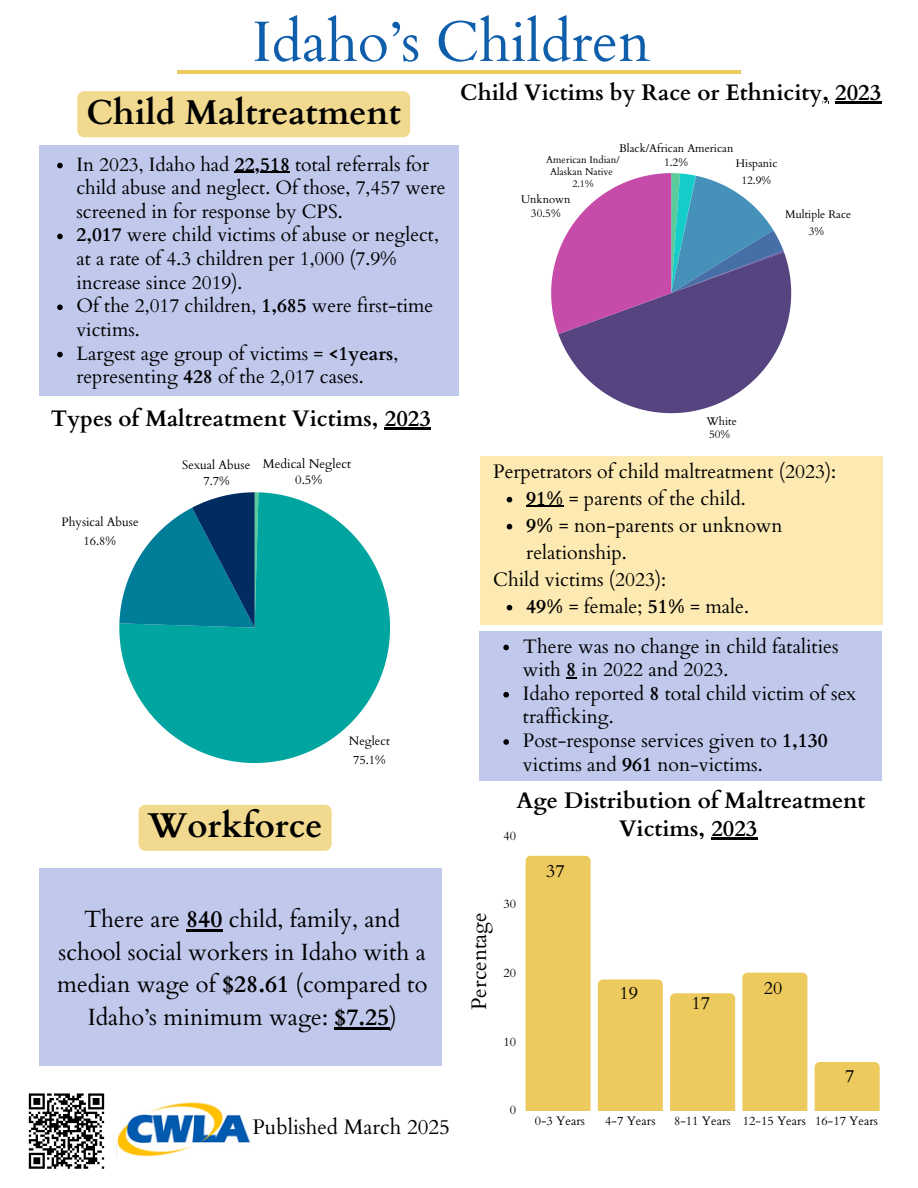
<style>
.page{position:relative;width:918px;height:1188px;background:#fff}
.page>*{position:absolute;margin:0;border:0;box-sizing:border-box;transform-origin:0 0}
.t1{font:57px "Cardo";color:#0f5eac}
.t2{font:700 34.5px "Cardo";color:#000}
.t3{font:23.55px/32.7px "Cardo";color:#000;text-align:center}
.t4{font:700 22.5px/28.2px "Cardo";color:#000;text-align:center}
.t5{font:21px "Cardo";color:#000}
.t6{font:19.5px/23.7px "Cardo";color:#000}
.t7{font:19.35px/23.7px "Cardo";color:#000}
.t8{font:18px "Cardo";color:#000}
.t9{font:12.75px/15.6px "Cardo";color:#000;text-align:center}
.t10{font:12.3px/19px "Cardo";color:#000;text-align:center}
.t11{font:11.25px/13.5px "Cardo";color:#000;text-align:center}
.t12{font:9.9px "Cardo";color:#000}
.s1{font-weight:700}
</style>
<div class="page">
<div style="left:40px;top:145px;width:419px;height:251px;background:#c0c8ec"></div>
<svg style="left:551px;top:173px;width:240px;height:240px"></svg>
<svg style="left:119px;top:492px;width:271px;height:271px;fill:#00a59f"></svg>
<svg style="left:119px;top:492px;width:140px;height:136px"></svg>
<hr style="left:177px;top:70px;width:564px;height:3px;background:#ecca5d">
<img style="left:117px;top:1102px;width:134px;height:55px">
<svg style="left:57px;top:163px;width:6px;height:5px"></svg>
<hr style="left:235px;top:172px;width:55px;height:1px;background:#000">
<svg style="left:57px;top:234px;width:6px;height:5px"></svg>
<svg style="left:57px;top:304px;width:6px;height:6px"></svg>
<svg style="left:57px;top:352px;width:6px;height:5px"></svg>
<hr style="left:385px;top:428px;width:46px;height:2px;background:#000">
<hr style="left:835px;top:102px;width:46px;height:2px;background:#000">
<div style="left:77px;top:91px;width:333px;height:46px;background:#f1da8f;border-radius:7px"></div>
<div style="left:481px;top:457px;width:402px;height:168px;background:#fdeab2"></div>
<svg style="left:507px;top:497px;width:5px;height:5px"></svg>
<hr style="left:526px;top:506px;width:38px;height:1px;background:#000">
<svg style="left:507px;top:524px;width:5px;height:5px"></svg>
<svg style="left:507px;top:605px;width:5px;height:5px"></svg>
<div style="left:479px;top:632px;width:402px;height:149px;background:#c0c8ec"></div>
<svg style="left:503px;top:645px;width:6px;height:5px"></svg>
<svg style="left:503px;top:692px;width:6px;height:6px"></svg>
<svg style="left:503px;top:739px;width:6px;height:6px"></svg>
<div style="left:526px;top:856px;width:65px;height:254px;background:#ecca5d"></div>
<div style="left:598px;top:980px;width:65px;height:130px;background:#ecca5d"></div>
<div style="left:670px;top:993px;width:65px;height:117px;background:#ecca5d"></div>
<div style="left:742px;top:973px;width:65px;height:137px;background:#ecca5d"></div>
<div style="left:815px;top:1062px;width:65px;height:48px;background:#ecca5d"></div>
<hr style="left:711px;top:837px;width:46px;height:2px;background:#000">
<svg style="left:28px;top:1093px;width:77px;height:76px"></svg>
<div style="left:40px;top:868px;width:402px;height:198px;background:#c0c8ec"></div>
<hr style="left:186px;top:929px;width:36px;height:3px;background:#000">
<hr style="left:334px;top:1027px;width:55px;height:2px;background:#000">
<div style="left:139px;top:805px;width:193px;height:46px;background:#f1da8f"></div>
<h1 class="t1" style="left:252px;top:5px;width:400px">Idaho’s Children</h1>
<p class="t2" style="left:87px;top:90px;width:316px">Child Maltreatment</p>
<p class="t7" style="left:76px;top:153px;width:354px">In 2023, Idaho had <span class="s1">22,518</span> total referrals for</p>
<h2 class="t7" style="left:76px;top:176px;width:371px">child abuse and neglect. Of those, 7,457 were screened in for response by CPS.<br><span class="s1">2,017</span> were child victims of abuse or neglect,</h2>
<h3 class="t7" style="left:76px;top:247px;width:358px">at a rate of 4.3 children per 1,000 (7.9% increase since 2019).<br>Of the 2,017 children, <span class="s1">1,685</span> were first-time</h3>
<p class="t7" style="left:76px;top:318px;width:323px">victims.<br>Largest age group of victims = <span class="s1">&lt;1years</span>,</p>
<p class="t7" style="left:76px;top:365px;width:289px">representing <span class="s1">428</span> of the 2,017 cases.</p>
<p class="t4" style="left:51px;top:404px;width:381px">Types of Maltreatment Victims, 2023</p>
<p class="t10" style="left:62px;top:513px;width:79px">Physical Abuse<br>16.8%</p>
<p class="t10" style="left:182px;top:458px;width:69px;line-height:15.5px">Sexual Abuse<br>7.7%</p>
<h3 class="t9" style="left:263px;top:456px;width:90px">Medical Neglect<br>0.5%</h3>
<h5 class="t2" style="left:148px;top:803px;width:176px">Workforce</h5>
<p class="t10" style="left:349px;top:732px;width:43px">Neglect<br>75.1%</p>
<p class="t3" style="left:57px;top:903px;width:372px">There are <span class="s1">840</span> child, family, and school social workers in Idaho with a median wage of <span class="s1">$28.61</span> (compared to Idaho’s minimum wage: <span class="s1">$7.25</span>)</p>
<p class="t5" style="left:252px;top:1113px;width:199px">Published March 2025</p>
<p class="t4" style="left:460px;top:78px;width:422px">Child Victims by Race or Ethnicity, 2023</p>
<p class="t11" style="left:619px;top:142px;width:116px;line-height:14px">Black/African American<br>1.2%</p>
<p class="t12" style="left:546px;top:153px;width:75px">American Indian/</p>
<p class="t12" style="left:550px;top:165px;width:64px">Alaskan Native</p>
<p class="t12" style="left:572px;top:178px;width:23px">2.1%</p>
<p class="t11" style="left:736px;top:155px;width:43px;line-height:17.1px">Hispanic<br>12.9%</p>
<p class="t11" style="left:521px;top:193px;width:51px">Unknown<br>30.5%</p>
<p class="t11" style="left:785px;top:206px;width:68px;line-height:17.1px">Multiple Race<br>3%</p>
<p class="t11" style="left:707px;top:414px;width:32px;text-align:left">White<br>50%</p>
<p class="t6" style="left:493px;top:460px;width:344px">Perpetrators of child maltreatment (2023):</p>
<p class="t6" style="left:526px;top:487px;width:221px"><span class="s1">91%</span> = parents of the child.</p>
<h6 class="t6" style="left:526px;top:512px;width:258px;line-height:27px"><span class="s1">9%</span> = non-parents or unknown relationship.</h6>
<p class="t6" style="left:493px;top:568px;width:175px">Child victims (2023):</p>
<h5 class="t6" style="left:526px;top:595px;width:224px"><span class="s1">49%</span> = female; <span class="s1">51%</span> = male.</h5>
<p class="t6" style="left:523px;top:635px;width:317px">There was no change in child fatalities with <span class="s1">8</span> in 2022 and 2023.</p>
<p class="t6" style="left:523px;top:682px;width:335px">Idaho reported <span class="s1">8</span> total child victim of sex trafficking.</p>
<h5 class="t6" style="left:523px;top:729px;width:306px">Post-response services given to <span class="s1">1,130 </span>victims and <span class="s1">961</span> non-victims.</h5>
<p class="t4" style="left:517px;top:787px;width:350px">Age Distribution of Maltreatment<br>Victims, 2023</p>
<p class="t10" style="left:504px;top:826px;width:14px">40</p>
<p class="t5" style="left:465px;top:1010px;width:99px;rotate:-90deg">Percentage</p>
<p class="t10" style="left:504px;top:895px;width:14px">30</p>
<p class="t10" style="left:504px;top:964px;width:14px">20</p>
<p class="t10" style="left:504px;top:1032px;width:14px">10</p>
<p class="t10" style="left:510px;top:1101px;width:8px">0</p>
<p class="t8" style="left:546px;top:859px;width:20px">37</p>
<p class="t8" style="left:620px;top:981px;width:20px">19</p>
<h2 class="t8" style="left:692px;top:991px;width:20px">17</h2>
<h4 class="t8" style="left:764px;top:977px;width:20px">20</h4>
<p class="t8" style="left:845px;top:1064px;width:11px">7</p>
<p class="t10" style="left:535px;top:1112px;width:52px">0-3 Years</p>
<p class="t10" style="left:605px;top:1112px;width:52px">4-7 Years</p>
<p class="t10" style="left:674px;top:1112px;width:205px">8-11 Years 12-15 Years 16-17 Years</p>
</div>
